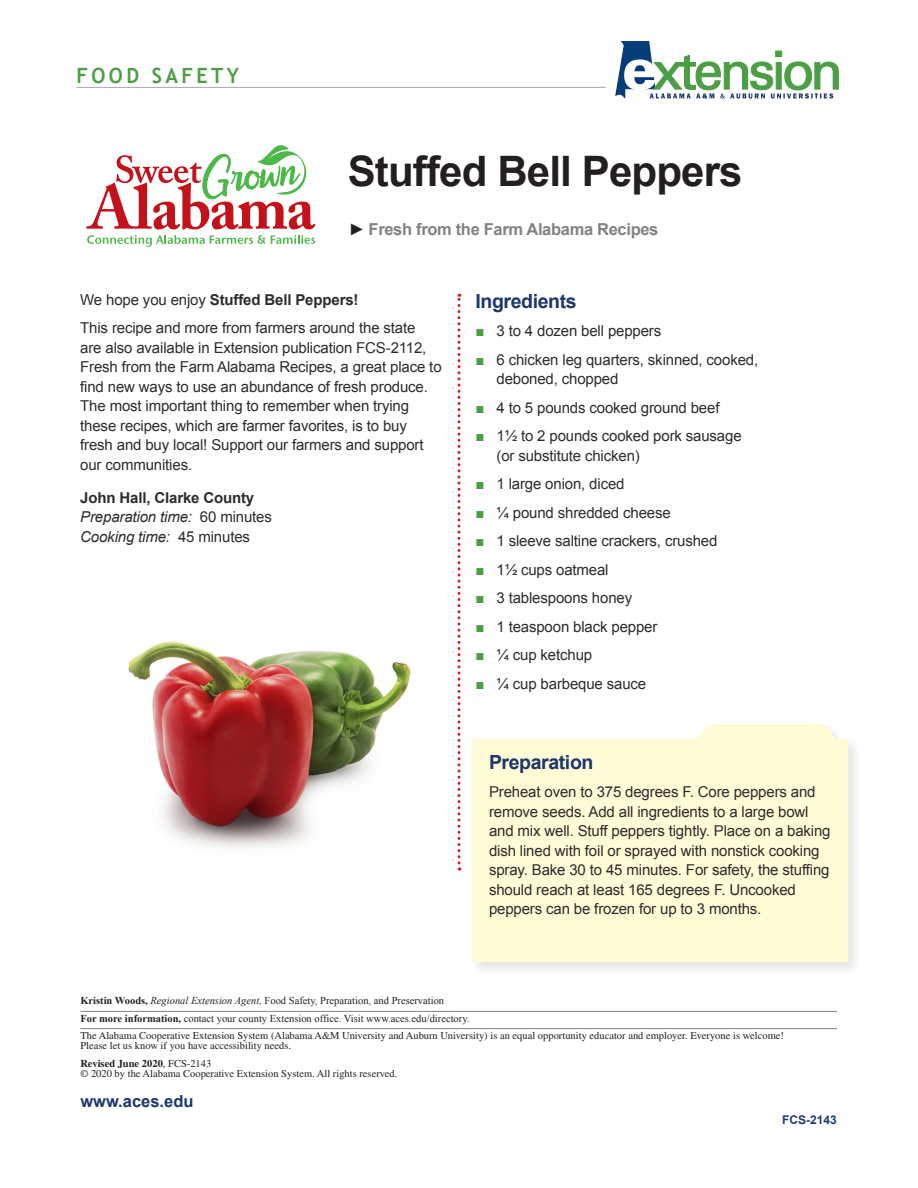
<style>
.page{position:relative;width:918px;height:1188px;background:#fff}
.page>*{position:absolute;margin:0;border:0;box-sizing:border-box;transform-origin:0 0}
.t1{font:700 42px "Arial";letter-spacing:-.02em;color:#231f20}
.t2{font:700 21px "Trebuchet MS";letter-spacing:.17em;color:#4c9e45;scale:.95 1}
.t3{font:700 19.5px "Arial";letter-spacing:-.02em;color:#1d366c}
.t4{font:700 16.5px "Arial";letter-spacing:-.02em;color:#808285}
.t5{font:700 16.5px "Arial";color:#1d366c}
.t6{font:15px/19.5px "Arial";letter-spacing:-.01em;color:#2e2b2c}
.t7{font:italic 15px/19.5px "Arial";letter-spacing:-.01em;color:#2e2b2c}
.t8{font:700 12px "Arial";color:#1f3b70}
.t9{font:10.5px/10.5px "Times LT Std";color:#231f20}
.t10{font:10.5px/17.2px "Times New Roman";color:#231f20}
.s1{color:#231f20}
.s2{font-weight:700}
.s3{font-weight:700;font-style:normal}
.s4{font-style:normal}
.s5{color:#4c9e45}
.s6{font-style:italic}
</style>
<div class="page">
<img style="left:128px;top:641px;width:283px;height:206px">
<svg style="left:615px;top:41px;width:224px;height:58px"></svg>
<hr style="left:76px;top:87px;width:530px;height:1px;background:#231f20">
<svg style="left:458px;top:294px;width:2px;height:576px"></svg>
<hr style="left:80px;top:1011px;width:757px;height:1px;background:#808285">
<hr style="left:80px;top:1028px;width:757px;height:1px;background:#808285">
<svg style="left:87px;top:145px;width:229px;height:102px"></svg>
<div style="left:470px;top:722px;width:393px;height:255px;background:#231f20;opacity:.11"></div>
<svg style="left:687px;top:723px;width:167px;height:20px"></svg>
<div style="left:472px;top:739px;width:376px;height:223px;background:#fffbd6"></div>
<h2 class="t2" style="left:76px;top:62px;width:173px">FOOD SAFETY</h2>
<h1 class="t1" style="left:348px;top:143px;width:396px">Stuffed Bell Peppers</h1>
<p class="t4" style="left:349px;top:218px;width:311px"><span class="s1">►</span> Fresh from the Farm Alabama Recipes</p>
<p class="t6" style="left:80px;top:285px;width:337px;line-height:28.5px">We hope you enjoy <span class="s2">Stuffed Bell Peppers!<br></span>This recipe and more from farmers around the state</p>
<p class="t6" style="left:80px;top:338px;width:363px">are also available in Extension publication FCS-2112, Fresh from the Farm Alabama Recipes, a great place to find new ways to use an abundance of fresh produce.<br>The most important thing to remember when trying these recipes, which are farmer favorites, is to buy fresh and buy local! Support our farmers and support our communities.</p>
<p class="t7" style="left:80px;top:488px;width:193px"><span class="s3">John Hall, Clarke County<br></span>Preparation time: <span class="s4">60 minutes<br></span>Cooking time: <span class="s4">45 minutes</span></p>
<h3 class="t3" style="left:476px;top:288px;width:103px">Ingredients</h3>
<p class="t6" style="left:476px;top:322px;width:187px"><span class="s5">■</span> 3 to 4 dozen bell peppers</p>
<p class="t6" style="left:496px;top:350px;width:263px;text-indent:-21px"><span class="s5">■</span> 6 chicken leg quarters, skinned, cooked, deboned, chopped</p>
<p class="t6" style="left:476px;top:398px;width:246px"><span class="s5">■</span> 4 to 5 pounds cooked ground beef</p>
<p class="t6" style="left:496px;top:427px;width:247px;text-indent:-21px"><span class="s5">■</span> 1½ to 2 pounds cooked pork sausage (or substitute chicken)</p>
<p class="t6" style="left:476px;top:475px;width:151px"><span class="s5">■</span> 1 large onion, diced</p>
<p class="t6" style="left:476px;top:503px;width:197px"><span class="s5">■</span> ¼ pound shredded cheese</p>
<p class="t6" style="left:476px;top:532px;width:243px"><span class="s5">■</span> 1 sleeve saltine crackers, crushed</p>
<p class="t6" style="left:476px;top:560px;width:135px"><span class="s5">■</span> 1½ cups oatmeal</p>
<p class="t6" style="left:476px;top:589px;width:158px"><span class="s5">■</span> 3 tablespoons honey</p>
<p class="t6" style="left:476px;top:617px;width:183px"><span class="s5">■</span> 1 teaspoon black pepper</p>
<p class="t6" style="left:476px;top:646px;width:118px"><span class="s5">■</span> ¼ cup ketchup</p>
<p class="t6" style="left:476px;top:674px;width:172px"><span class="s5">■</span> ¼ cup barbeque sauce</p>
<h3 class="t3" style="left:489px;top:749px;width:106px">Preparation</h3>
<p class="t6" style="left:489px;top:782px;width:343px">Preheat oven to 375 degrees F. Core peppers and remove seeds. Add all ingredients to a large bowl and mix well. Stuff peppers tightly. Place on a baking dish lined with foil or sprayed with nonstick cooking spray. Bake 30 to 45 minutes. For safety, the stuffing should reach at least 165 degrees F. Uncooked peppers can be frozen for up to 3 months.</p>
<p class="t10" style="left:80px;top:992px;width:391px"><span class="s2">Kristin Woods,</span> <span class="s6">Regional Extension Agent,</span> Food Safety, Preparation, and Preservation<br><span class="s2">For more information,</span> contact your county Extension office. Visit www.aces.edu/directory.</p>
<p class="t9" style="left:80px;top:1030px;width:705px">The Alabama Cooperative Extension System (Alabama A&amp;M University and Auburn University) is an equal opportunity educator and employer. Everyone is welcome!<br>Please let us know if you have accessibility needs.</p>
<p class="t9" style="left:80px;top:1058px;width:319px"><span class="s2">Revised June 2020</span>, FCS-2143<br>© 2020 by the Alabama Cooperative Extension System. All rights reserved.</p>
<p class="t5" style="left:80px;top:1090px;width:115px">www.aces.edu</p>
<p class="t8" style="left:782px;top:1112px;width:56px">FCS-2143</p>
</div>
